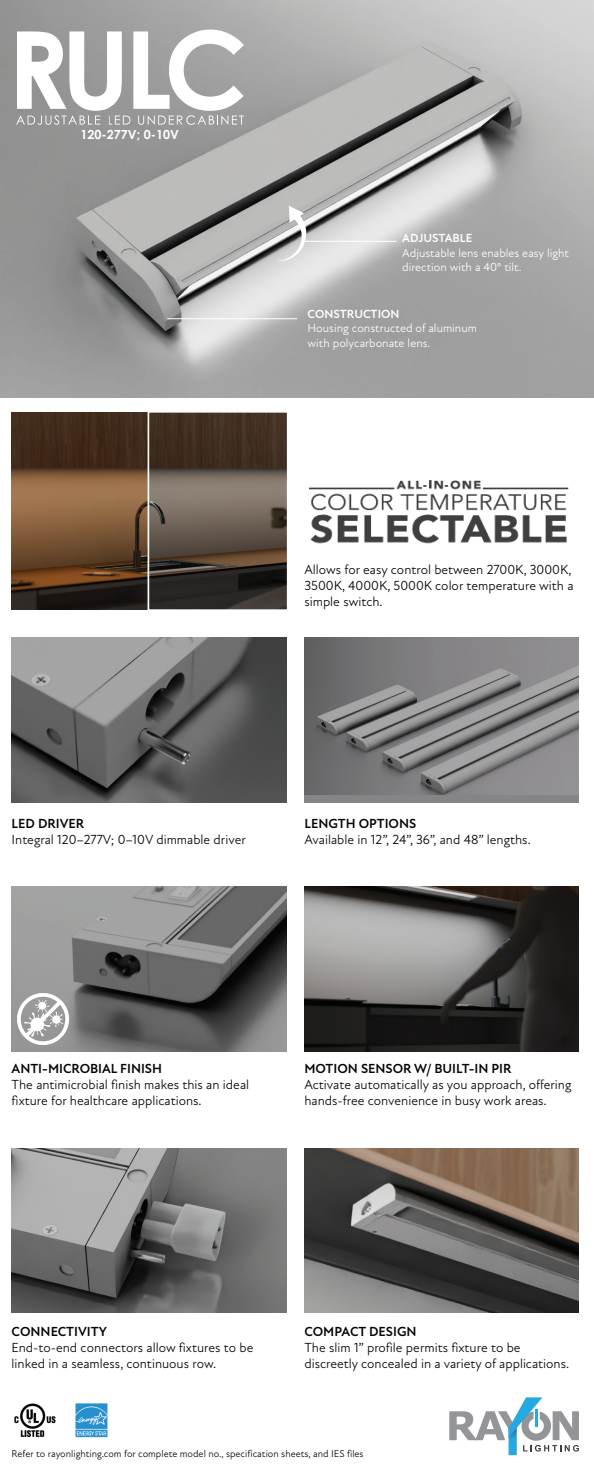
<style>
.page{position:relative;width:594px;height:1472px;background:#fff}
.page>*{position:absolute;margin:0;border:0;box-sizing:border-box;transform-origin:0 0}
.t1{font:13.35px/16px "New Atten";color:#040503}
.t2{font:700 13.35px "New Atten";color:#040503}
.t3{font:700 12.6px "Century Gothic";color:#fff}
.t4{font:12px/14.4px "New Atten";color:#fff}
.t5{font:700 12px "New Atten";color:#fff}
.t6{font:10.05px "New Atten";color:#040503}
.s1{font-family:"Minion Pro"}
</style>
<div class="page">
<svg style="left:0;top:0;width:594px;height:398px;background:#a9a9a8"></svg>
<img style="left:12px;top:638px;width:274px;height:164px">
<img style="left:12px;top:886px;width:274px;height:165px">
<img style="left:304px;top:886px;width:275px;height:165px">
<div style="left:304px;top:638px;width:275px;height:164px;background:#858486"></div>
<img style="left:304px;top:638px;width:275px;height:156px">
<img style="left:12px;top:1148px;width:274px;height:164px">
<img style="left:304px;top:1148px;width:275px;height:164px">
<svg style="left:17px;top:993px;width:52px;height:52px"></svg>
<hr style="left:167px;top:318px;width:130px;height:1px;background:#fff">
<hr style="left:303px;top:241px;width:94px;height:1px;background:#fff">
<svg style="left:278px;top:206px;width:34px;height:55px"></svg>
<svg style="left:16px;top:30px;width:228px;height:95px"></svg>
<img style="left:14px;top:1403px;width:94px;height:35px">
<img style="left:308px;top:480px;width:261px;height:64px">
<img style="left:12px;top:413px;width:135px;height:196px">
<svg style="left:147px;top:412px;width:140px;height:198px;background:#54473d"></svg>
<svg style="left:449px;top:1397px;width:130px;height:58px"></svg>
<p class="t3" style="left:81px;top:125px;width:100px">120-277V; 0-10V</p>
<p class="t5" style="left:402px;top:231px;width:72px">ADJUSTABLE</p>
<p class="t4" style="left:402px;top:245px;width:168px">Adjustable lens enables easy light direction with a 40<span class="s1">°</span> tilt.</p>
<p class="t5" style="left:308px;top:307px;width:94px">CONSTRUCTION</p>
<p class="t4" style="left:308px;top:321px;width:171px">Housing constructed of aluminum with polycarbonate lens.</p>
<p class="t1" style="left:304px;top:562px;width:271px">Allows for easy control between 2700K, 3000K,<br>3500K, 4000K, 5000K color temperature with a simple switch.</p>
<p class="t2" style="left:12px;top:815px;width:74px">LED DRIVER</p>
<p class="t1" style="left:12px;top:831px;width:236px">Integral 120–277V; 0–10V dimmable driver</p>
<p class="t2" style="left:304px;top:815px;width:114px">LENGTH OPTIONS</p>
<p class="t1" style="left:304px;top:831px;width:228px">Available in 12”, 24”, 36”, and 48” lengths.</p>
<p class="t2" style="left:12px;top:1061px;width:152px">ANTI-MICROBIAL FINISH</p>
<p class="t1" style="left:12px;top:1077px;width:239px">The antimicrobial finish makes this an ideal fixture for healthcare applications.</p>
<p class="t2" style="left:304px;top:1061px;width:209px">MOTION SENSOR W/ BUILT-IN PIR</p>
<p class="t1" style="left:304px;top:1077px;width:268px">Activate automatically as you approach, offering hands-free convenience in busy work areas.</p>
<p class="t2" style="left:12px;top:1323px;width:97px">CONNECTIVITY</p>
<p class="t1" style="left:12px;top:1339px;width:243px">End-to-end connectors allow fixtures to be linked in a seamless, continuous row.</p>
<p class="t2" style="left:304px;top:1323px;width:114px">COMPACT DESIGN</p>
<p class="t1" style="left:304px;top:1339px;width:266px">The slim 1” profile permits fixture to be discreetly concealed in a variety of applications.</p>
<p class="t6" style="left:12px;top:1447px;width:354px">Refer to rayonlighting.com for complete model no., specification sheets, and IES files</p>
</div>
